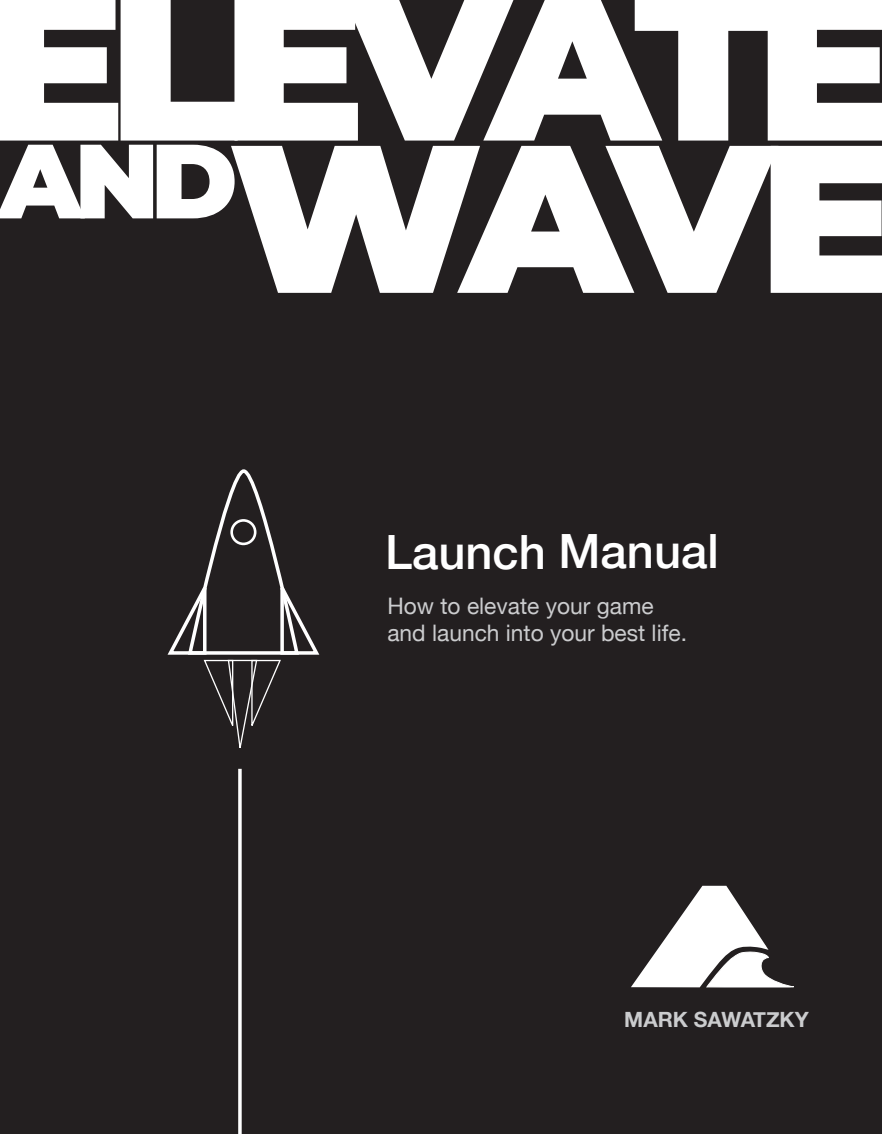
<style>
.page{position:relative;width:882px;height:1134px;background:#231f20}
.page>*{position:absolute;margin:0;border:0;box-sizing:border-box;transform-origin:0 0}
.t1{font:900 212.1px "Montserrat";letter-spacing:-.085em;color:#fff}
.t2{font:900 210px "Montserrat";color:#fff}
.t3{font:900 105.35px "Montserrat";color:#fff}
.t4{font:500 47.25px "Helvetica Neue";color:#fff}
.t5{font:22.75px "Helvetica Neue";color:#cbccce}
.t6{font:700 21px "Helvetica Neue";color:#cbccce}
</style>
<div class="page">
<svg style="left:631px;top:885px;width:163px;height:103px"></svg>
<svg style="left:238px;top:769px;width:4px;height:365px"></svg>
<svg style="left:167px;top:469px;width:153px;height:279px"></svg>
<div style="left:230px;top:519px;width:27px;height:26px;border:3px solid #fff;border-radius:50%"></div>
<p class="t1" style="left:-17px;top:-94px;width:917px">ELEVATE</p>
<p class="t3" style="left:-2px;top:102px;width:241px">AND</p>
<p class="t2" style="left:229px;top:61px;width:673px">WAVE</p>
<p class="t4" style="left:385px;top:514px;width:335px">Launch Manual</p>
<p class="t5" style="left:387px;top:589px;width:268px">How to elevate your game</p>
<p class="t5" style="left:387px;top:617px;width:301px">and launch into your best life.</p>
<p class="t6" style="left:624px;top:1003px;width:186px">MARK SAWATZKY</p>
</div>
